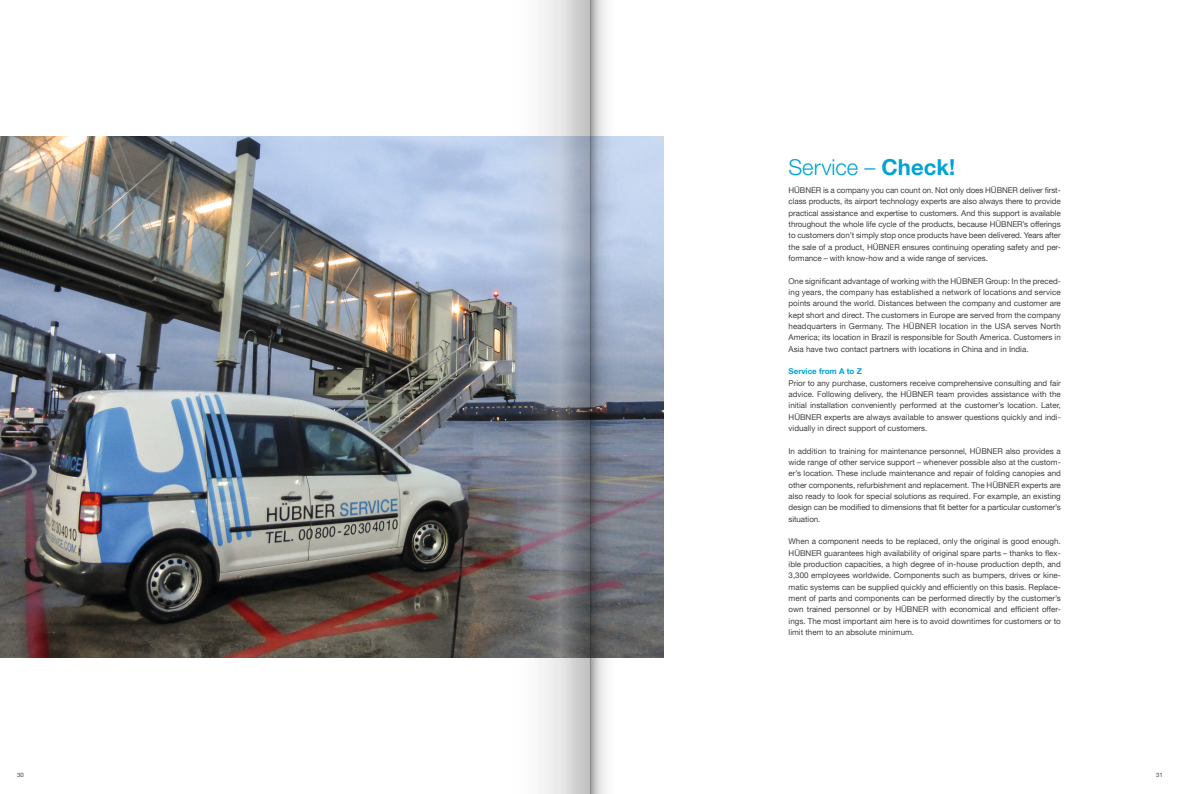
<style>
.page{position:relative;width:1180px;height:794px;background:#fff}
.page>*{position:absolute;margin:0;border:0;box-sizing:border-box;transform-origin:0 0}
.t1{font:300 22px "Helvetica Neue LT Pro";color:#00a3d4}
.t2{font:8px/11.3px "Helvetica Neue LT";color:#414140;text-align:justify}
.t3{font:700 8px "Helvetica Neue LT";color:#00a3d4}
.t4{font:6px "Helvetica Neue LT";color:#414140}
.s1{font-family:"Helvetica Neue LT";font-weight:700}
</style>
<div class="page">
<img style="left:0;top:136px;width:663px;height:522px">
<svg style="left:595px;top:0;width:23px;height:794px"></svg>
<svg style="left:505px;top:0;width:90px;height:794px"></svg>
<h1 class="t1" style="left:788px;top:153px;width:168px">Service – <span class="s1">Check!</span></h1>
<p class="t2" style="left:788px;top:184px;width:274px">HÜBNER is a company you can count on. Not only does HÜBNER deliver first&shy;class products, its airport technology experts are also always there to provide practical assistance and expertise to customers. And this support is available throughout the whole life cycle of the products, because HÜBNER’s offerings to customers don’t simply stop once products have been delivered. Years after the sale of a product, HÜBNER ensures continuing operating safety and per&shy;formance – with know-how and a wide range of services.</p>
<p class="t2" style="left:788px;top:275px;width:274px">One significant advantage of working with the HÜBNER Group: In the preced&shy;ing years, the company has established a network of locations and service points around the world. Distances between the company and customer are kept short and direct. The customers in Europe are served from the company headquarters in Germany. The HÜBNER location in the USA serves North America; its location in Brazil is responsible for South America. Customers in Asia have two contact partners with locations in China and in India.</p>
<p class="t3" style="left:788px;top:366px;width:75px">Service from A to Z</p>
<p class="t2" style="left:788px;top:377px;width:274px">Prior to any purchase, customers receive comprehensive consulting and fair advice. Following delivery, the HÜBNER team provides assistance with the initial installation conveniently performed at the customer’s location. Later, HÜBNER experts are always available to answer questions quickly and indi&shy;vidually in direct support of customers.</p>
<p class="t2" style="left:788px;top:445px;width:274px">In addition to training for maintenance personnel, HÜBNER also provides a wide range of other service support – whenever possible also at the custom&shy;er’s location. These include maintenance and repair of folding canopies and other components, refurbishment and replacement. The HÜBNER experts are also ready to look for special solutions as required. For example, an existing design can be modified to dimensions that fit better for a particular customer’s situation.</p>
<p class="t2" style="left:788px;top:536px;width:274px">When a component needs to be replaced, only the original is good enough.<br>HÜBNER guarantees high availability of original spare parts – thanks to flex&shy;ible production capacities, a high degree of in-house production depth, and 3,300 employees worldwide. Components such as bumpers, drives or kine&shy;matic systems can be supplied quickly and efficiently on this basis. Replace&shy;ment of parts and components can be performed directly by the customer’s own trained personnel or by HÜBNER with economical and efficient offer&shy;ings. The most important aim here is to avoid downtimes for customers or to limit them to an absolute minimum.</p>
<p class="t4" style="left:17px;top:771px;width:8px">30</p>
<p class="t4" style="left:1156px;top:771px;width:8px">31</p>
</div>
